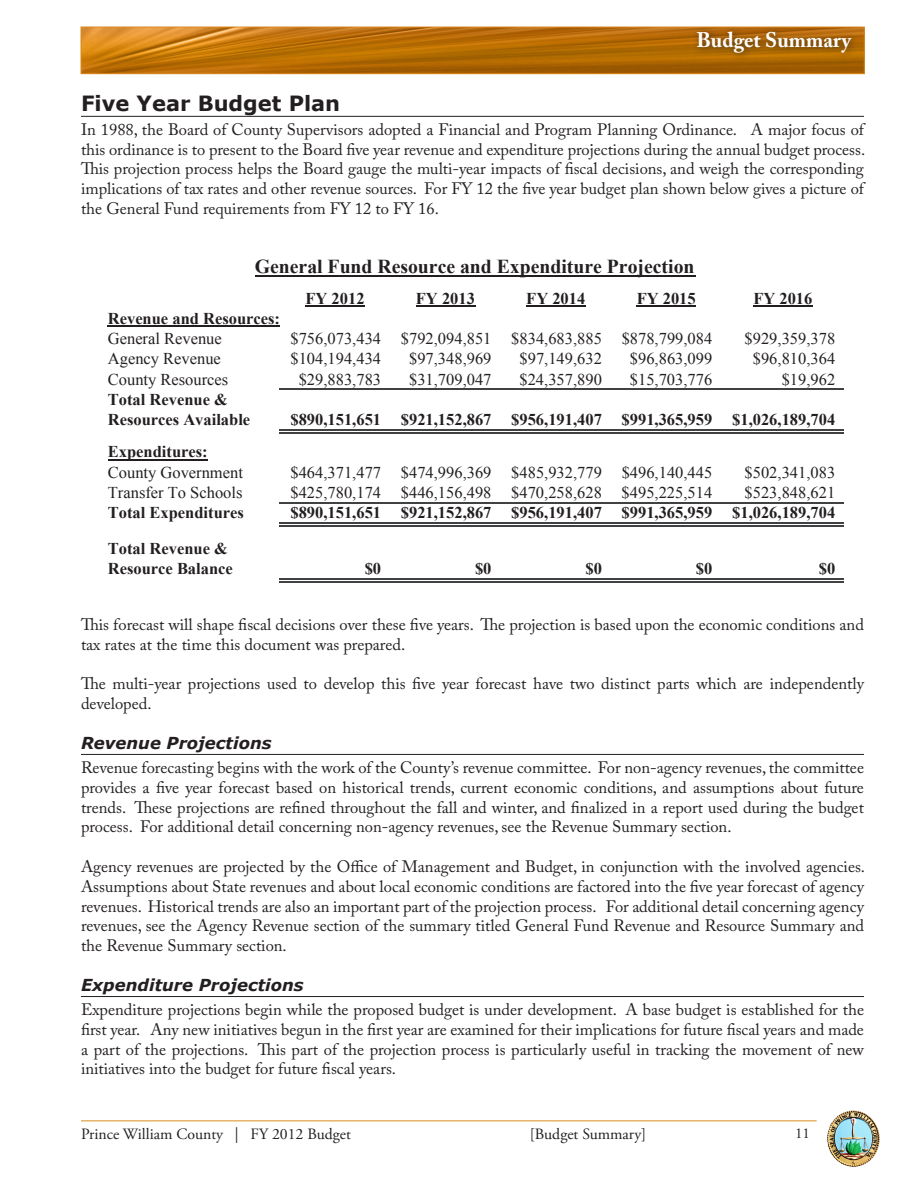
<style>
.page{position:relative;width:918px;height:1188px;background:#fff}
.page>*{position:absolute;margin:0;border:0;box-sizing:border-box;transform-origin:0 0}
.Heading_1{font:700 21px "Verdana";color:#231f20}
.t1{font:700 21px "Adobe Caslon Pro";color:#fff}
.t2{font:700 19.65px "Times New Roman";color:#231f20}
.t3{font:16.5px/19.8px "Adobe Caslon Pro";color:#231f20;text-align:justify}
.t4{font:16.5px/20.2px "Times New Roman";color:#231f20}
.t5{font:700 16.5px/20px "Times New Roman";color:#231f20}
.Heading_2{font:italic 700 16.5px "Verdana";color:#231f20}
.t6{font:15.75px "Adobe Garamond Pro";color:#231f20}
.t7{font:15px "Adobe Garamond Pro";color:#231f20}
.s1{font-weight:400}
.s2{font-weight:700}
</style>
<div class="page">
<hr style="left:81px;top:1120px;width:736px;height:1px;background:#da8b1e">
<img style="left:827px;top:1110px;width:53px;height:57px">
<img style="left:83px;top:29px;width:780px;height:43px">
<div style="left:81px;top:27px;width:784px;height:47px;border:1px solid #da8b1e"></div>
<div style="left:691px;top:24px;width:168px;height:37px;background:#231f20;opacity:.75"></div>
<hr style="left:81px;top:116px;width:783px;height:1px;background:#231f20">
<hr style="left:81px;top:754px;width:783px;height:1px;background:#231f20">
<hr style="left:81px;top:996px;width:783px;height:1px;background:#231f20">
<hr style="left:255px;top:275px;width:440px;height:2px;background:#231f20">
<hr style="left:306px;top:305px;width:59px;height:2px;background:#231f20">
<hr style="left:416px;top:305px;width:59px;height:2px;background:#231f20">
<hr style="left:526px;top:305px;width:60px;height:2px;background:#231f20">
<hr style="left:637px;top:305px;width:59px;height:2px;background:#231f20">
<hr style="left:753px;top:305px;width:60px;height:2px;background:#231f20">
<hr style="left:108px;top:326px;width:172px;height:1px;background:#231f20">
<hr style="left:108px;top:459px;width:100px;height:2px;background:#231f20">
<hr style="left:279px;top:389px;width:565px;height:1px;background:#404142">
<hr style="left:279px;top:429px;width:565px;height:1px;background:#404142">
<hr style="left:279px;top:432px;width:565px;height:2px;background:#404142">
<hr style="left:279px;top:502px;width:565px;height:1px;background:#404142">
<hr style="left:279px;top:522px;width:565px;height:1px;background:#404142">
<hr style="left:279px;top:525px;width:565px;height:2px;background:#404142">
<hr style="left:279px;top:578px;width:565px;height:1px;background:#404142">
<hr style="left:279px;top:581px;width:565px;height:2px;background:#404142">
<p class="t1" style="left:696px;top:27px;width:156px">Budget Summary</p>
<p class="Heading_1" style="left:81px;top:90px;width:261px">Five Year Budget Plan</p>
<p class="t3" style="left:81px;top:119px;width:786px">In 1988, the Board of County Supervisors adopted a Financial and Program Planning Ordinance. A major focus of this ordinance is to present to the Board five year revenue and expenditure projections during the annual budget process.<br>This projection process helps the Board gauge the multi-year impacts of fiscal decisions, and weigh the corresponding implications of tax rates and other revenue sources. For FY 12 the five year budget plan shown below gives a picture of the General Fund requirements from FY 12 to FY 16.</p>
<p class="t2" style="left:255px;top:252px;width:441px">General Fund Resource and Expenditure Projection</p>
<p class="t5" style="left:306px;top:288px;width:61px">FY 2012</p>
<p class="t5" style="left:416px;top:288px;width:61px">FY 2013</p>
<p class="t5" style="left:526px;top:288px;width:61px">FY 2014</p>
<p class="t5" style="left:637px;top:288px;width:61px">FY 2015</p>
<p class="t5" style="left:753px;top:288px;width:61px">FY 2016</p>
<p class="t5" style="left:108px;top:308px;width:174px">Revenue and Resources:<br><span class="s1">General Revenue</span></p>
<p class="t4" style="left:290px;top:328px;width:423px">$756,073,434 $792,094,851 $834,683,885 $878,799,084</p>
<p class="t4" style="left:745px;top:328px;width:92px">$929,359,378</p>
<p class="t4" style="left:108px;top:348px;width:115px">Agency Revenue</p>
<p class="t4" style="left:290px;top:348px;width:92px">$104,194,434</p>
<p class="t4" style="left:409px;top:348px;width:84px">$97,348,969</p>
<p class="t4" style="left:520px;top:348px;width:84px">$97,149,632</p>
<p class="t4" style="left:630px;top:348px;width:84px">$96,863,099</p>
<p class="t4" style="left:753px;top:348px;width:84px">$96,810,364</p>
<p class="t4" style="left:108px;top:369px;width:122px">County Resources</p>
<p class="t4" style="left:299px;top:369px;width:84px">$29,883,783</p>
<p class="t4" style="left:409px;top:369px;width:84px">$31,709,047</p>
<p class="t4" style="left:520px;top:369px;width:84px">$24,357,890</p>
<p class="t4" style="left:630px;top:369px;width:84px">$15,703,776</p>
<p class="t4" style="left:782px;top:369px;width:55px">$19,962</p>
<p class="t5" style="left:108px;top:389px;width:144px">Total Revenue &amp;<br>Resources Available</p>
<p class="t5" style="left:290px;top:409px;width:546px">$890,151,651 $921,152,867 $956,191,407 $991,365,959 $1,026,189,704</p>
<p class="t4" style="left:108px;top:441px;width:137px"><span class="s2">Expenditures:<br></span>County Government</p>
<p class="t4" style="left:290px;top:462px;width:423px">$464,371,477 $474,996,369 $485,932,779 $496,140,445</p>
<p class="t4" style="left:745px;top:462px;width:92px">$502,341,083</p>
<p class="t4" style="left:108px;top:482px;width:136px">Transfer To Schools</p>
<p class="t4" style="left:290px;top:482px;width:423px">$425,780,174 $446,156,498 $470,258,628 $495,225,514</p>
<p class="t4" style="left:745px;top:482px;width:92px">$523,848,621</p>
<p class="t5" style="left:108px;top:502px;width:138px">Total Expenditures</p>
<p class="t5" style="left:290px;top:502px;width:546px">$890,151,651 $921,152,867 $956,191,407 $991,365,959 $1,026,189,704</p>
<p class="t5" style="left:108px;top:538px;width:127px">Total Revenue &amp;<br>Resource Balance</p>
<p class="t5" style="left:365px;top:558px;width:18px">$0</p>
<p class="t5" style="left:475px;top:558px;width:18px">$0</p>
<p class="t5" style="left:585px;top:558px;width:18px">$0</p>
<p class="t5" style="left:696px;top:558px;width:18px">$0</p>
<p class="t5" style="left:819px;top:558px;width:18px">$0</p>
<p class="t3" style="left:81px;top:614px;width:784px">This forecast will shape fiscal decisions over these five years. The projection is based upon the economic conditions and tax rates at the time this document was prepared.</p>
<p class="t3" style="left:81px;top:674px;width:785px">The multi-year projections used to develop this five year forecast have two distinct parts which are independently developed.</p>
<p class="Heading_2" style="left:81px;top:732px;width:192px">Revenue Projections</p>
<p class="t3" style="left:81px;top:757px;width:785px">Revenue forecasting begins with the work of the County’s revenue committee. For non-agency revenues, the committee provides a five year forecast based on historical trends, current economic conditions, and assumptions about future trends. These projections are refined throughout the fall and winter, and finalized in a report used during the budget process. For additional detail concerning non-agency revenues, see the Revenue Summary section.</p>
<p class="t3" style="left:81px;top:856px;width:786px">Agency revenues are projected by the Office of Management and Budget, in conjunction with the involved agencies.<br>Assumptions about State revenues and about local economic conditions are factored into the five year forecast of agency revenues. Historical trends are also an important part of the projection process. For additional detail concerning agency revenues, see the Agency Revenue section of the summary titled General Fund Revenue and Resource Summary and the Revenue Summary section.</p>
<p class="Heading_2" style="left:81px;top:974px;width:224px">Expenditure Projections</p>
<p class="t3" style="left:81px;top:999px;width:785px">Expenditure projections begin while the proposed budget is under development. A base budget is established for the first year. Any new initiatives begun in the first year are examined for their implications for future fiscal years and made a part of the projections. This part of the projection process is particularly useful in tracking the movement of new initiatives into the budget for future fiscal years.</p>
<p class="t6" style="left:81px;top:1124px;width:271px">Prince William County | FY 2012 Budget</p>
<p class="t6" style="left:530px;top:1124px;width:118px">[Budget Summary]</p>
<p class="t7" style="left:795px;top:1124px;width:16px">11</p>
</div>
